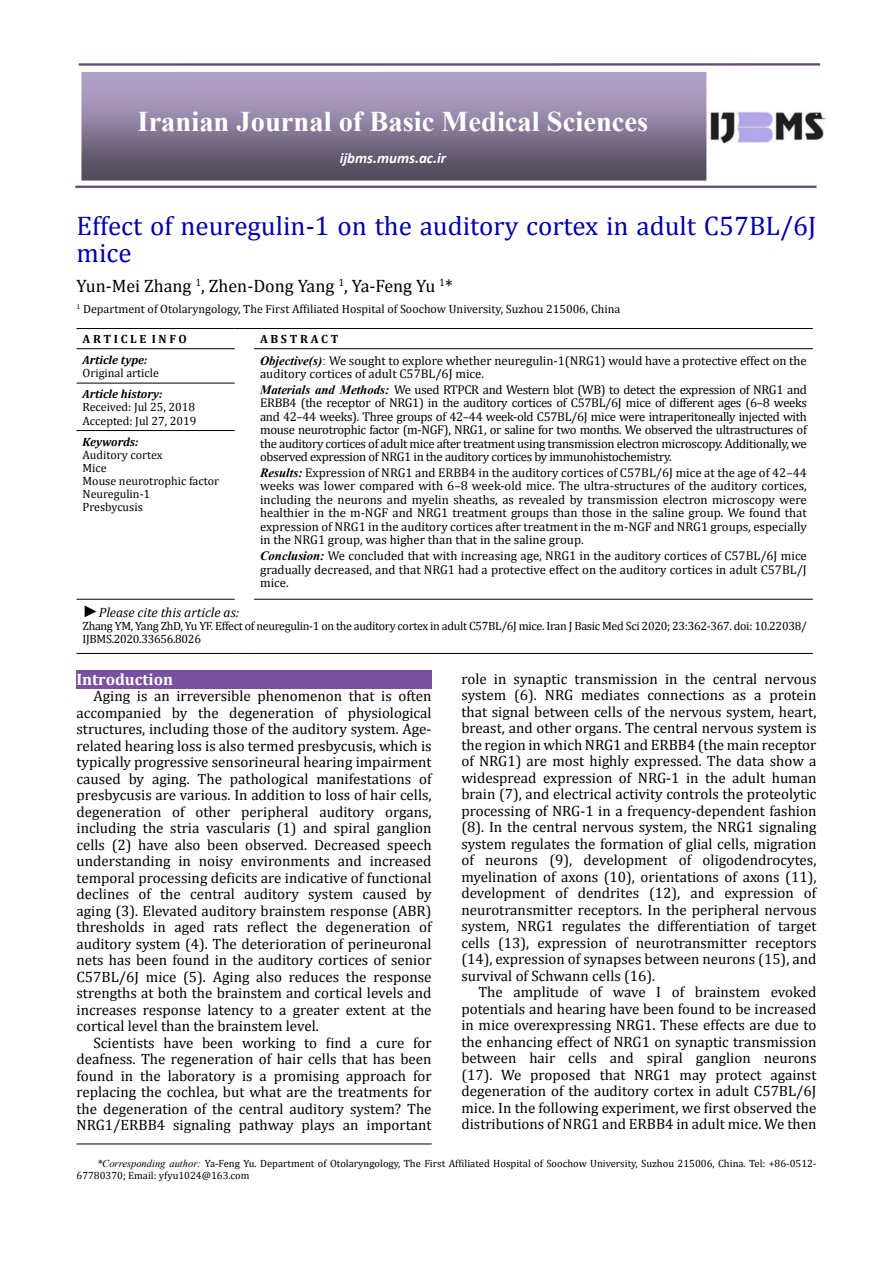
<style>
.page{position:relative;width:893px;height:1263px;background:#fff}
.page>*{position:absolute;margin:0;border:0;box-sizing:border-box;transform-origin:0 0}
.t1{font:700 28.5px "Times New Roman";color:#fff}
.t2{font:27px/27px "Cambria";color:#0000af}
.t3{font:18px "Cambria";color:#000}
.t4{font:700 16.5px "Cambria";color:#fff}
.t5{font:15px/16.5px "Cambria";color:#000;text-align:justify}
.t6{font:italic 700 15px "Calibri";color:#fff}
.t7{font:italic 13.5px "Cambria";color:#000}
.t8{font:12.75px/13.5px "Cambria";color:#000;text-align:justify}
.t9{font:12px/13px "Cambria";color:#000}
.t10{font:12px/13px "Cambria Math";letter-spacing:-.025em;color:#000}
.t11{font:12px/13px "Cambria Math";color:#000}
.t12{font:italic 700 12px "Cambria";color:#000}
.t13{font:700 12px "Cambria";color:#000}
.t14{font:10.5px/12.6px "Cambria";color:#000}
.s1{font-family:"Times New Roman";font-weight:700;font-style:italic}
.s2{font-family:"Times New Roman"}
.s3{font-family:"Times New Roman";font-size:16.5px}
.s4{font-family:"Times New Roman";font-style:italic}
</style>
<div class="page">
<hr style="left:77px;top:1144px;width:355px;height:1px;background:#000">
<img style="left:75px;top:64px;width:750px;height:125px">
<hr style="left:77px;top:328px;width:158px;height:1px;background:#000">
<svg style="left:235px;top:328px;width:19px;height:1px"></svg>
<hr style="left:254px;top:328px;width:559px;height:1px;background:#000">
<hr style="left:77px;top:348px;width:158px;height:1px;background:#000">
<hr style="left:77px;top:383px;width:158px;height:1px;background:#000">
<hr style="left:254px;top:348px;width:559px;height:1px;background:#000">
<hr style="left:77px;top:430px;width:158px;height:1px;background:#000">
<hr style="left:77px;top:653px;width:158px;height:1px;background:#000">
<svg style="left:235px;top:653px;width:19px;height:1px"></svg>
<hr style="left:254px;top:653px;width:559px;height:1px;background:#000">
<hr style="left:77px;top:599px;width:158px;height:1px;background:#000">
<hr style="left:254px;top:599px;width:559px;height:1px;background:#000">
<div style="left:77px;top:670px;width:355px;height:19px;background:#7a519e"></div>
<h1 class="t1" style="left:138px;top:102px;width:512px">Iranian Journal of Basic Medical Sciences</h1>
<p class="t6" style="left:340px;top:149px;width:108px">ijbms.mums.ac.ir</p>
<h2 class="t2" style="left:77px;top:212px;width:741px">Effect of neuregulin-1 on the auditory cortex in adult C57BL/6J mice</h2>
<p class="t3" style="left:77px;top:276px;width:378px">Yun-Mei Zhang <sup>1</sup>, Zhen-Dong Yang <sup>1</sup>, Ya-Feng Yu <sup>1</sup>*</p>
<p class="t9" style="left:77px;top:302px;width:545px"><sup>1</sup> Department of Otolaryngology, The First Affiliated Hospital of Soochow University, Suzhou 215006, China</p>
<p class="t13" style="left:83px;top:330px;width:106px">A R T I C L E I N F O</p>
<p class="t13" style="left:260px;top:330px;width:80px">A B S T R A C T</p>
<p class="t12" style="left:83px;top:351px;width:66px">Article type:</p>
<p class="t11" style="left:83px;top:366px;width:78px">Original article</p>
<p class="t8" style="left:260px;top:353px;width:548px"><span class="s1">Objective(s)</span><span class="s2">:</span> We sought to explore whether neuregulin-1(NRG1) would have a protective effect on the auditory cortices of adult C57BL/6J mice.</p>
<p class="t8" style="left:260px;top:383px;width:548px"><span class="s1">Materials and Methods:</span> We used RTPCR and Western blot (WB) to detect the expression of NRG1 and ERBB4 (the receptor of NRG1) in the auditory cortices of C57BL/6J mice of different ages (6–8 weeks and 42–44 weeks). Three groups of 42–44 week-old C57BL/6J mice were intraperitoneally injected with mouse neurotrophic factor (m-NGF), NRG1, or saline for two months. We observed the ultrastructures of the auditory cortices of adult mice after treatment using transmission electron microscopy. Additionally, we observed expression of NRG1 in the auditory cortices by immunohistochemistry.</p>
<p class="t8" style="left:260px;top:466px;width:548px"><span class="s1">Results:</span> Expression of NRG1 and ERBB4 in the auditory cortices of C57BL/6J mice at the age of 42–44 weeks was lower compared with 6–8 week-old mice. The ultra-structures of the auditory cortices, including the neurons and myelin sheaths, as revealed by transmission electron microscopy were healthier in the m-NGF and NRG1 treatment groups than those in the saline group. We found that expression of NRG1 in the auditory cortices after treatment in the m-NGF and NRG1 groups, especially in the NRG1 group, was higher than that in the saline group.</p>
<p class="t8" style="left:260px;top:549px;width:548px"><span class="s1">Conclusion:</span> We concluded that with increasing age, NRG1 in the auditory cortices of C57BL/6J mice gradually decreased, and that NRG1 had a protective effect on the auditory cortices in adult C57BL/J mice.</p>
<p class="t12" style="left:83px;top:386px;width:81px">Article history:</p>
<p class="t11" style="left:83px;top:401px;width:115px">Received: Jul 25, 2018<br>Accepted: Jul 27, 2019</p>
<p class="t12" style="left:83px;top:433px;width:57px">Keywords:</p>
<p class="t9" style="left:83px;top:448px;width:138px">Auditory cortex<br>Mice<br>Mouse neurotrophic factor<br>Neuregulin-1<br>Presbycusis</p>
<p class="t7" style="left:83px;top:602px;width:158px"><span class="s3">►</span>Please cite this article as:</p>
<p class="t10" style="left:83px;top:619px;width:726px">Zhang YM, Yang ZhD, Yu YF. Effect of neuregulin-1 on the auditory cortex in adult C57BL/6J mice. Iran J Basic Med Sci 2020; 23:362-367. doi: 10.22038/<br>IJBMS.2020.33656.8026</p>
<p class="t4" style="left:77px;top:667px;width:98px">Introduction</p>
<p class="t5" style="left:77px;top:688px;width:357px;text-indent:17px">Aging is an irreversible phenomenon that is often accompanied by the degeneration of physiological structures, including those of the auditory system. Age&shy;related hearing loss is also termed presbycusis, which is typically progressive sensorineural hearing impairment caused by aging. The pathological manifestations of presbycusis are various. In addition to loss of hair cells, degeneration of other peripheral auditory organs, including the stria vascularis (1) and spiral ganglion cells (2) have also been observed. Decreased speech understanding in noisy environments and increased temporal processing deficits are indicative of functional declines of the central auditory system caused by aging (3). Elevated auditory brainstem response (ABR) thresholds in aged rats reflect the degeneration of auditory system (4). The deterioration of perineuronal nets has been found in the auditory cortices of senior C57BL/6J mice (5). Aging also reduces the response strengths at both the brainstem and cortical levels and increases response latency to a greater extent at the cortical level than the brainstem level.</p>
<p class="t5" style="left:77px;top:1034px;width:357px;text-indent:17px">Scientists have been working to find a cure for deafness. The regeneration of hair cells that has been found in the laboratory is a promising approach for replacing the cochlea, but what are the treatments for the degeneration of the central auditory system? The NRG1/ERBB4 signaling pathway plays an important</p>
<p class="t5" style="left:461px;top:670px;width:357px">role in synaptic transmission in the central nervous system (6). NRG mediates connections as a protein that signal between cells of the nervous system, heart, breast, and other organs. The central nervous system is the region in which NRG1 and ERBB4 (the main receptor of NRG1) are most highly expressed. The data show a widespread expression of NRG-1 in the adult human brain (7), and electrical activity controls the proteolytic processing of NRG-1 in a frequency-dependent fashion (8). In the central nervous system, the NRG1 signaling system regulates the formation of glial cells, migration of neurons (9), development of oligodendrocytes, myelination of axons (10), orientations of axons (11), development of dendrites (12), and expression of neurotransmitter receptors. In the peripheral nervous system, NRG1 regulates the differentiation of target cells (13), expression of neurotransmitter receptors (14), expression of synapses between neurons (15), and survival of Schwann cells (16).</p>
<p class="t5" style="left:461px;top:984px;width:357px;text-indent:17px">The amplitude of wave I of brainstem evoked potentials and hearing have been found to be increased in mice overexpressing NRG1. These effects are due to the enhancing effect of NRG1 on synaptic transmission between hair cells and spiral ganglion neurons (17). We proposed that NRG1 may protect against degeneration of the auditory cortex in adult C57BL/6J mice. In the following experiment, we first observed the distributions of NRG1 and ERBB4 in adult mice. We then</p>
<p class="t14" style="left:77px;top:1157px;width:741px;text-indent:21px"><span class="s4">*Corresponding author:</span> Ya-Feng Yu. Department of Otolaryngology, The First Affiliated Hospital of Soochow University, Suzhou 215006, China. Tel: +86-0512-<br>67780370; Email: yfyu1024@163.com</p>
</div>
